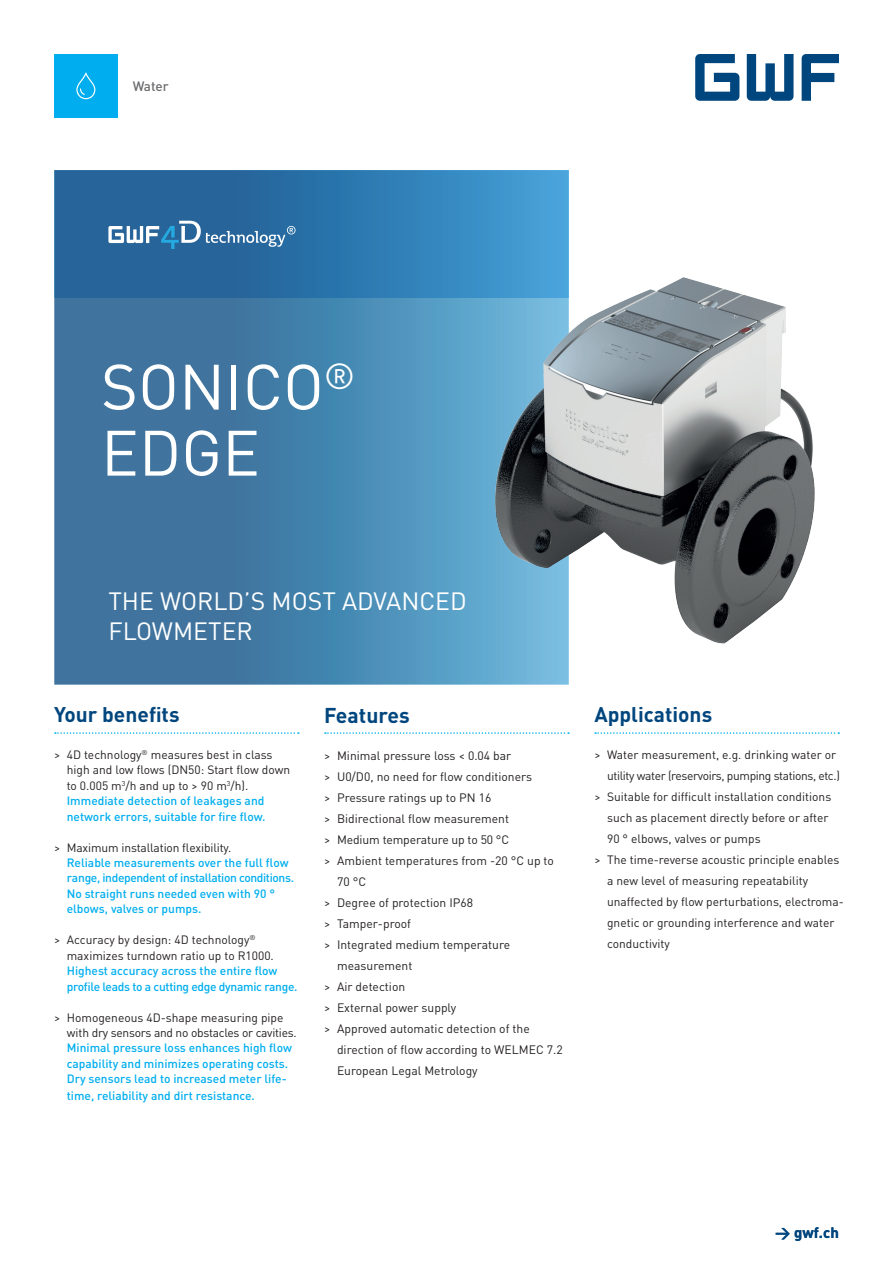
<style>
.page{position:relative;width:893px;height:1263px;background:#fff}
.page>*{position:absolute;margin:0;border:0;box-sizing:border-box;transform-origin:0 0}
.t1{font:63px/66px "DIN Pro";color:#fff}
.t2{font:24.75px/30px "DIN Pro";color:#fff}
.t3{font:700 21.15px "DIN Pro";color:#00467e}
.t4{font:700 21px "DIN Pro";color:#00467e}
.t5{font:700 15px "DIN Pro";color:#00467e}
.t6{font:500 13.5px "DIN Pro";color:#6c6d70}
.t7{font:12.15px "DIN Pro";color:#231f20}
.t8{font:12px/15.5px "DIN Pro";color:#231f20}
.t9{font:500 12px/15.5px "DIN Pro";color:#00aeef}
.t10{font:500 12px/15.5px "DIN Pro";letter-spacing:-.025em;color:#00aeef}
.t11{font:12px "DIN Pro";letter-spacing:-.03em;color:#231f20}
.s1{font-weight:500;color:#00aeef}
</style>
<div class="page">
<svg style="left:695px;top:54px;width:144px;height:47px"></svg>
<svg style="left:54px;top:170px;width:515px;height:515px;background:#407fac"></svg>
<svg style="left:55px;top:732px;width:244px;height:2px"></svg>
<svg style="left:325px;top:732px;width:244px;height:2px"></svg>
<svg style="left:595px;top:732px;width:244px;height:2px"></svg>
<img style="left:482px;top:268px;width:333px;height:417px">
<svg style="left:108px;top:221px;width:188px;height:28px;background:#5185b0"></svg>
<div style="left:54px;top:54px;width:64px;height:64px;background:#00aeef"></div>
<svg style="left:76px;top:73px;width:19px;height:26px"></svg>
<p class="t6" style="left:133px;top:77px;width:38px">Water</p>
<h1 class="t1" style="left:101px;top:351px;width:256px">SONICO<sup>®<br></sup>EDGE</h1>
<h2 class="t2" style="left:108px;top:585px;width:360px">THE WORLD’S MOST ADVANCED<br>FLOWMETER</h2>
<h3 class="t4" style="left:54px;top:700px;width:127px">Your benefits</h3>
<p class="t8" style="left:67px;top:746px;width:225px;text-indent:-13px">&gt; 4D technology<sup>®</sup> measures best in class high and low flows (DN50: Start flow down to 0.005 m<sup>3</sup>/h and up to &gt; 90 m<sup>3</sup>/h).<br><span class="s1">Immediate detection of leakages and network errors, suitable for fire flow.</span></p>
<p class="t8" style="left:54px;top:839px;width:179px">&gt; Maximum installation flexibility.</p>
<p class="t9" style="left:67px;top:854px;width:229px">Reliable measurements over the full flow range, independent of installation conditions.<br>No straight runs needed even with 90 ° elbows, valves or pumps.</p>
<p class="t8" style="left:67px;top:932px;width:209px;text-indent:-13px">&gt; Accuracy by design: 4D technology<sup>® </sup>maximizes turndown ratio up to R1000.</p>
<p class="t10" style="left:67px;top:963px;width:232px">Highest accuracy across the entire flow profile leads to a cutting edge dynamic range.</p>
<p class="t8" style="left:67px;top:1009px;width:232px;text-indent:-13px">&gt; Homogeneous 4D-shape measuring pipe with dry sensors and no obstacles or cavities.</p>
<p class="t9" style="left:67px;top:1040px;width:227px">Minimal pressure loss enhances high flow capability and minimizes operating costs.<br>Dry sensors lead to increased meter life-</p>
<p class="t9" style="left:67px;top:1088px;width:190px">time, reliability and dirt resistance.</p>
<h3 class="t3" style="left:324px;top:700px;width:87px">Features</h3>
<p class="t7" style="left:324px;top:747px;width:189px">&gt; Minimal pressure loss &lt; 0.04 bar</p>
<p class="t7" style="left:324px;top:768px;width:210px">&gt; U0/D0, no need for flow conditioners</p>
<p class="t7" style="left:324px;top:789px;width:169px">&gt; Pressure ratings up to PN 16</p>
<p class="t7" style="left:324px;top:810px;width:186px">&gt; Bidirectional flow measurement</p>
<p class="t7" style="left:324px;top:831px;width:186px">&gt; Medium temperature up to 50 °C</p>
<p class="t7" style="left:324px;top:852px;width:231px">&gt; Ambient temperatures from -20 °C up to</p>
<p class="t7" style="left:337px;top:873px;width:31px">70 °C</p>
<p class="t7" style="left:324px;top:894px;width:150px">&gt; Degree of protection IP68</p>
<p class="t7" style="left:324px;top:915px;width:88px">&gt; Tamper-proof</p>
<p class="t7" style="left:324px;top:936px;width:187px">&gt; Integrated medium temperature</p>
<p class="t7" style="left:337px;top:957px;width:77px">measurement</p>
<p class="t7" style="left:324px;top:978px;width:83px">&gt; Air detection</p>
<p class="t7" style="left:324px;top:999px;width:134px">&gt; External power supply</p>
<p class="t7" style="left:324px;top:1020px;width:207px">&gt; Approved automatic detection of the</p>
<p class="t7" style="left:337px;top:1041px;width:227px">direction of flow according to WELMEC 7.2</p>
<p class="t7" style="left:337px;top:1062px;width:142px">European Legal Metrology</p>
<h3 class="t4" style="left:594px;top:700px;width:119px">Applications</h3>
<p class="t8" style="left:594px;top:746px;width:243px">&gt; Water measurement, e.g. drinking water or</p>
<p class="t11" style="left:607px;top:767px;width:234px">utility water (reservoirs, pumping stations, etc.)</p>
<p class="t8" style="left:594px;top:788px;width:238px">&gt; Suitable for difficult installation conditions</p>
<p class="t8" style="left:607px;top:809px;width:223px">such as placement directly before or after</p>
<p class="t8" style="left:607px;top:830px;width:155px">90 ° elbows, valves or pumps</p>
<p class="t8" style="left:594px;top:851px;width:246px">&gt; The time-reverse acoustic principle enables</p>
<p class="t8" style="left:607px;top:872px;width:202px">a new level of measuring repeatability</p>
<p class="t8" style="left:607px;top:893px;width:238px">unaffected by flow perturbations, electroma-</p>
<p class="t8" style="left:607px;top:914px;width:229px">gnetic or grounding interference and water</p>
<p class="t8" style="left:607px;top:935px;width:64px">conductivity</p>
<p class="t5" style="left:775px;top:1222px;width:65px">→ gwf.ch</p>
</div>
